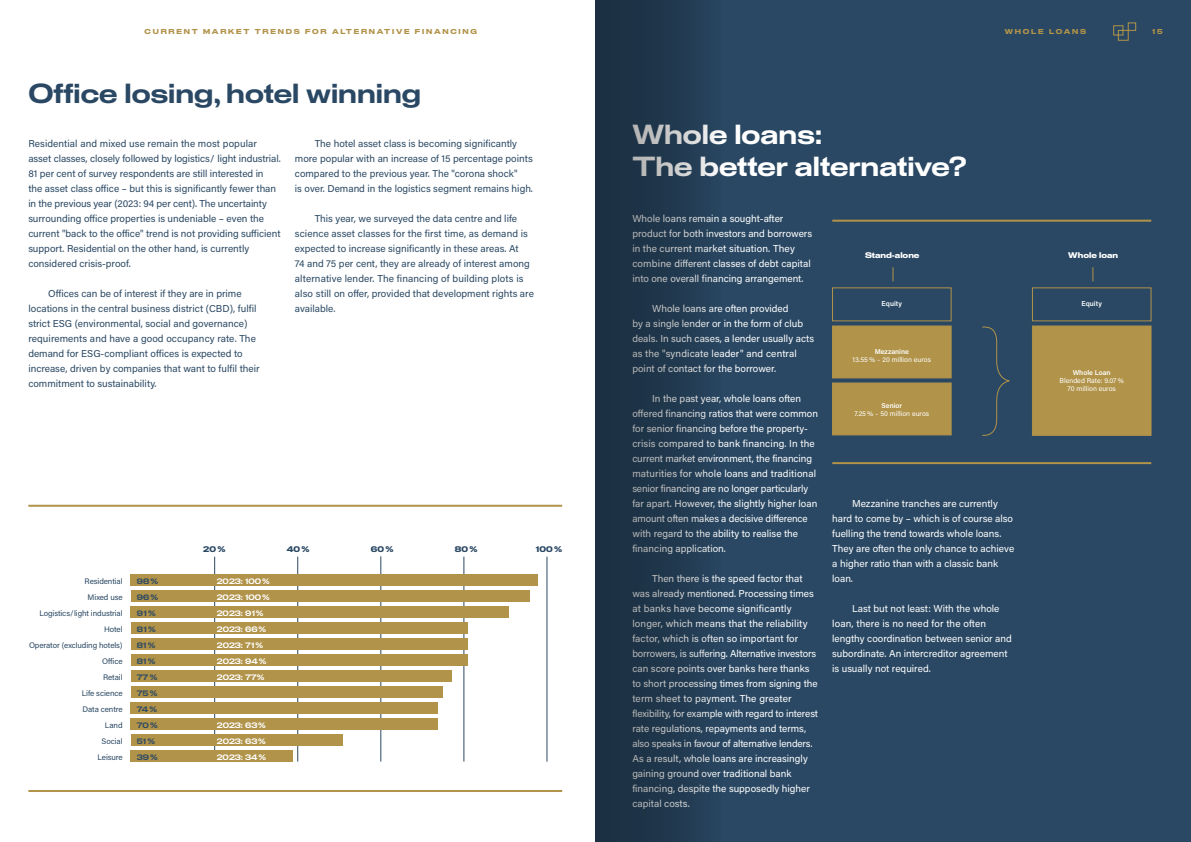
<style>
.page{position:relative;width:1191px;height:842px;background:#fff}
.page>*{position:absolute;margin:0;border:0;box-sizing:border-box;transform-origin:0 0}
.t1{font:600 27px/32.4px "Staff Wide";color:#fff}
.t2{font:600 27px "Staff Wide";color:#2a4863}
.t3{font:10px/15px "Acumin Pro";color:#fff}
.t4{font:10px/15px "Acumin Pro";color:#2a4863}
.t5{font:8px "Acumin Pro";letter-spacing:-.01em;color:#2a4863}
.t6{font:700 8px "Staff Wide";color:#fff}
.t7{font:700 8px "Staff Wide";color:#2a4863}
.t8{font:600 7.7px "Staff Wide";color:#fff}
.t9{font:600 7.7px "Staff Wide";color:#2a4863}
.t10{font:7px/8.4px "Acumin Pro";color:#fff;text-align:center}
.t11{font:700 7px "Staff Wide";letter-spacing:.25em;color:#b19349}
.t12{font:600 7px "Acumin Pro";color:#fff}
</style>
<div class="page">
<div style="left:595px;top:0;width:596px;height:842px;background:#2a4863"></div>
<div style="left:832px;top:326px;width:119px;height:52px;background:#b19349"></div>
<div style="left:832px;top:383px;width:119px;height:52px;background:#b19349"></div>
<hr style="left:832px;top:220px;width:319px;height:2px;background:#b19349">
<hr style="left:832px;top:462px;width:319px;height:2px;background:#b19349">
<svg style="left:892px;top:267px;width:1px;height:14px"></svg>
<svg style="left:1092px;top:267px;width:1px;height:14px"></svg>
<svg style="left:982px;top:327px;width:28px;height:109px"></svg>
<div style="left:1032px;top:326px;width:119px;height:110px;background:#b19349;border:1px solid #b19349"></div>
<div style="left:832px;top:288px;width:119px;height:33px;border:1px solid #b19349"></div>
<div style="left:1032px;top:288px;width:119px;height:33px;border:1px solid #b19349"></div>
<hr style="left:28px;top:790px;width:534px;height:2px;background:#b19349">
<hr style="left:28px;top:505px;width:534px;height:2px;background:#b19349">
<hr style="left:214px;top:557px;width:1px;height:204px;background:#2a4863">
<hr style="left:297px;top:557px;width:1px;height:204px;background:#2a4863">
<hr style="left:381px;top:556px;width:1px;height:205px;background:#2a4863">
<hr style="left:464px;top:557px;width:1px;height:204px;background:#2a4863">
<hr style="left:547px;top:557px;width:1px;height:204px;background:#2a4863">
<div style="left:131px;top:591px;width:398px;height:11px;background:#b19349"></div>
<div style="left:131px;top:575px;width:407px;height:11px;background:#b19349"></div>
<div style="left:131px;top:607px;width:378px;height:11px;background:#b19349"></div>
<div style="left:131px;top:623px;width:336px;height:11px;background:#b19349"></div>
<div style="left:131px;top:639px;width:336px;height:11px;background:#b19349"></div>
<div style="left:131px;top:655px;width:336px;height:11px;background:#b19349"></div>
<div style="left:131px;top:671px;width:320px;height:11px;background:#b19349"></div>
<div style="left:131px;top:687px;width:311px;height:11px;background:#b19349"></div>
<div style="left:131px;top:703px;width:307px;height:11px;background:#b19349"></div>
<div style="left:131px;top:735px;width:212px;height:11px;background:#b19349"></div>
<div style="left:131px;top:751px;width:162px;height:11px;background:#b19349"></div>
<div style="left:131px;top:719px;width:307px;height:11px;background:#b19349"></div>
<svg style="left:1113px;top:22px;width:23px;height:19px"></svg>
<div style="left:595px;top:0;width:256px;height:842px;background:linear-gradient(to right,#1a3044,#33516b)"></div>
<p class="t11" style="left:145px;top:27px;width:334px">CURRENT MARKET TRENDS FOR ALTERNATIVE FINANCING</p>
<p class="t11" style="left:1004px;top:27px;width:83px">WHOLE LOANS</p>
<p class="t11" style="left:1152px;top:27px;width:12px">15</p>
<h1 class="t2" style="left:28px;top:77px;width:394px">Office losing, hotel winning</h1>
<p class="t4" style="left:28px;top:135px;width:254px">Residential and mixed use remain the most popular asset classes, closely followed by logistics/ light industrial.<br>81 per cent of survey respondents are still interested in<br>the asset class office – but this is significantly fewer than in the previous year (2023: 94 per cent). The uncertainty surrounding office properties is undeniable – even the current "back to the office" trend is not providing sufficient support. Residential on the other hand, is currently considered crisis-proof.</p>
<p class="t4" style="left:28px;top:285px;width:233px;text-indent:20px">Offices can be of interest if they are in prime locations in the central business district (CBD), fulfil strict ESG (environmental, social and governance) requirements and have a good occupancy rate. The demand for ESG-compliant offices is expected to increase, driven by companies that want to fulfil their commitment to sustainability.</p>
<p class="t4" style="left:295px;top:135px;width:239px;text-indent:20px">The hotel asset class is becoming significantly more popular with an increase of 15 percentage points compared to the previous year. The "corona shock"<br>is over. Demand in the logistics segment remains high.</p>
<p class="t4" style="left:295px;top:210px;width:240px;text-indent:20px">This year, we surveyed the data centre and life science asset classes for the first time, as demand is expected to increase significantly in these areas. At<br>74 and 75 per cent, they are already of interest among alternative lender. The financing of building plots is also still on offer, provided that development rights are available.</p>
<p class="t7" style="left:203px;top:544px;width:24px">20%</p>
<p class="t7" style="left:287px;top:544px;width:24px">40%</p>
<p class="t7" style="left:371px;top:544px;width:24px">60%</p>
<p class="t7" style="left:455px;top:544px;width:24px">80%</p>
<p class="t7" style="left:536px;top:544px;width:28px">100 %</p>
<p class="t5" style="left:85px;top:575px;width:39px">Residential</p>
<p class="t9" style="left:137px;top:576px;width:23px">98%</p>
<p class="t8" style="left:217px;top:576px;width:54px">2023: 100%</p>
<p class="t5" style="left:88px;top:591px;width:37px">Mixed use</p>
<p class="t9" style="left:137px;top:592px;width:23px">96%</p>
<p class="t8" style="left:217px;top:592px;width:54px">2023: 100%</p>
<p class="t5" style="left:39px;top:607px;width:85px">Logistics/light industrial</p>
<p class="t9" style="left:137px;top:608px;width:20px">91%</p>
<p class="t8" style="left:217px;top:608px;width:48px">2023: 91%</p>
<p class="t5" style="left:104px;top:623px;width:20px">Hotel</p>
<p class="t9" style="left:137px;top:624px;width:20px">81%</p>
<p class="t8" style="left:217px;top:624px;width:51px">2023: 66%</p>
<p class="t5" style="left:29px;top:639px;width:95px">Operator (excluding hotels)</p>
<p class="t9" style="left:137px;top:640px;width:20px">81%</p>
<p class="t8" style="left:217px;top:640px;width:48px">2023: 71%</p>
<p class="t5" style="left:102px;top:655px;width:22px">Office</p>
<p class="t9" style="left:137px;top:656px;width:20px">81%</p>
<p class="t8" style="left:217px;top:656px;width:51px">2023: 94%</p>
<p class="t5" style="left:103px;top:671px;width:21px">Retail</p>
<p class="t9" style="left:137px;top:672px;width:22px">77%</p>
<p class="t8" style="left:217px;top:672px;width:49px">2023: 77%</p>
<p class="t5" style="left:82px;top:687px;width:42px">Life science</p>
<p class="t9" style="left:137px;top:688px;width:22px">75%</p>
<p class="t5" style="left:83px;top:703px;width:42px">Data centre</p>
<p class="t9" style="left:137px;top:704px;width:22px">74 %</p>
<p class="t5" style="left:105px;top:719px;width:19px">Land</p>
<p class="t9" style="left:137px;top:720px;width:22px">70%</p>
<p class="t8" style="left:217px;top:721px;width:51px">2023: 63%</p>
<p class="t5" style="left:102px;top:735px;width:23px">Social</p>
<p class="t9" style="left:137px;top:737px;width:20px">51%</p>
<p class="t8" style="left:217px;top:737px;width:51px">2023: 63%</p>
<p class="t5" style="left:97px;top:751px;width:27px">Leisure</p>
<p class="t9" style="left:137px;top:752px;width:23px">39%</p>
<p class="t8" style="left:217px;top:752px;width:51px">2023: 34%</p>
<h1 class="t1" style="left:632px;top:118px;width:336px">Whole loans:<br>The better alternative?</h1>
<p class="t3" style="left:632px;top:210px;width:181px">Whole loans remain a sought-after product for both investors and borrowers in the current market situation. They combine different classes of debt capital into one overall financing arrangement.</p>
<p class="t3" style="left:632px;top:300px;width:183px;text-indent:20px">Whole loans are often provided<br>by a single lender or in the form of club deals. In such cases, a lender usually acts as the "syndicate leader" and central point of contact for the borrower.</p>
<p class="t3" style="left:632px;top:390px;width:187px;text-indent:20px">In the past year, whole loans often offered financing ratios that were common for senior financing before the property&shy;crisis compared to bank financing. In the current market environment, the financing maturities for whole loans and traditional senior financing are no longer particularly far apart. However, the slightly higher loan amount often makes a decisive difference with regard to the ability to realise the financing application.</p>
<p class="t3" style="left:632px;top:570px;width:187px;text-indent:20px">Then there is the speed factor that was already mentioned. Processing times at banks have become significantly longer, which means that the reliability factor, which is often so important for borrowers, is suffering. Alternative investors can score points over banks here thanks to short processing times from signing the term sheet to payment. The greater flexibility, for example with regard to interest rate regulations, repayments and terms, also speaks in favour of alternative lenders.<br>As a result, whole loans are increasingly gaining ground over traditional bank financing, despite the supposedly higher capital costs.</p>
<p class="t6" style="left:865px;top:251px;width:56px">Stand-alone</p>
<p class="t6" style="left:1068px;top:251px;width:51px">Whole loan</p>
<p class="t12" style="left:881px;top:298px;width:22px">Equity</p>
<p class="t12" style="left:1081px;top:298px;width:22px">Equity</p>
<p class="t12" style="left:874px;top:346px;width:36px">Mezzanine</p>
<p class="t10" style="left:852px;top:355px;width:80px">13.55 % - 20 million euros</p>
<p class="t12" style="left:1072px;top:367px;width:39px">Whole Loan</p>
<p class="t10" style="left:1059px;top:376px;width:66px">Blended Rate: 9.07 %<br>70 million euros</p>
<p class="t12" style="left:881px;top:401px;width:22px">Senior</p>
<p class="t10" style="left:854px;top:409px;width:76px">7.25 % - 50 million euros</p>
<p class="t3" style="left:832px;top:495px;width:183px;text-indent:20px">Mezzanine tranches are currently hard to come by – which is of course also fuelling the trend towards whole loans.<br>They are often the only chance to achieve a higher ratio than with a classic bank loan.</p>
<p class="t3" style="left:832px;top:600px;width:181px;text-indent:20px">Last but not least: With the whole loan, there is no need for the often lengthy coordination between senior and subordinate. An intercreditor agreement is usually not required.</p>
</div>
